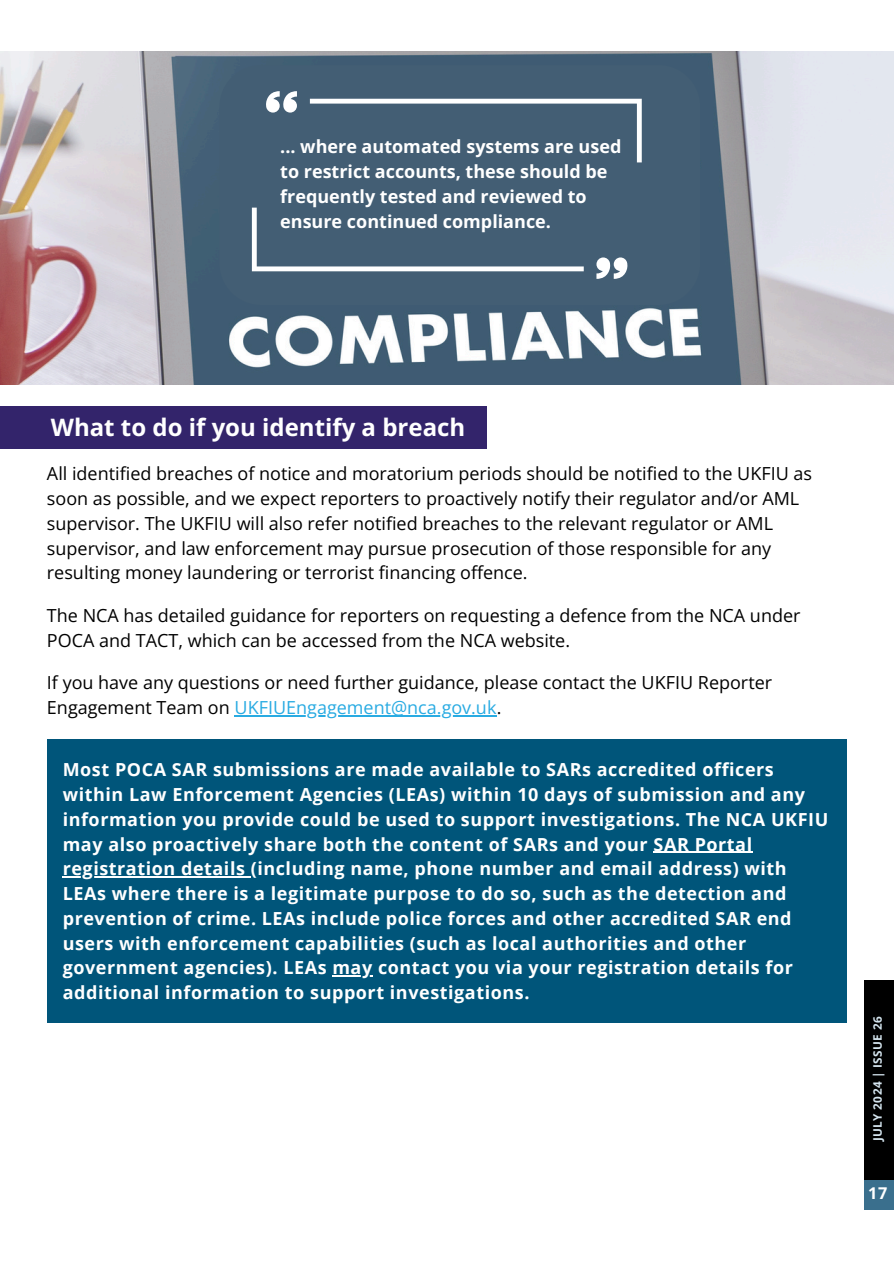
<style>
.page{position:relative;width:894px;height:1264px;background:#fff}
.page>*{position:absolute;margin:0;border:0;box-sizing:border-box;transform-origin:0 0}
.t1{font:700 24px "Open Sans";color:#fff}
.t2{font:700 18px/24.8px "Open Sans";letter-spacing:.03em;color:#fff}
.t3{font:18px/24.8px "Open Sans";color:#000}
.t4{font:700 18px/24.8px "Open Sans";color:#fff}
.t5{font:700 16.2px "Open Sans";color:#fff}
.t6{font:700 11.7px "Open Sans";letter-spacing:.03em;color:#d3e3ed}
.s1{color:#29abe2}
</style>
<div class="page">
<hr style="left:234px;top:715px;width:262px;height:1px;background:#29abe2">
<img style="left:0;top:51px;width:893px;height:333px">
<div style="left:0;top:406px;width:487px;height:43px;background:#33246b"></div>
<img style="left:864px;top:1180px;width:29px;height:30px">
<div style="left:864px;top:981px;width:29px;height:199px;background:#000"></div>
<div style="left:219px;top:66px;width:481px;height:239px;background:#435e74"></div>
<div style="left:47px;top:739px;width:799px;height:284px;background:#00557a"></div>
<p class="t4" style="left:280px;top:134px;width:342px">... where automated systems are used to restrict accounts, these should be frequently tested and reviewed to ensure continued compliance.</p>
<h2 class="t1" style="left:51px;top:410px;width:416px">What to do if you identify a breach</h2>
<h3 class="t3" style="left:47px;top:461px;width:766px">All identified breaches of notice and moratorium periods should be notified to the UKFIU as soon as possible, and we expect reporters to proactively notify their regulator and/or AML supervisor. The UKFIU will also refer notified breaches to the relevant regulator or AML supervisor, and law enforcement may pursue prosecution of those responsible for any resulting money laundering or terrorist financing offence.</h3>
<h1 class="t3" style="left:47px;top:602px;width:754px">The NCA has detailed guidance for reporters on requesting a defence from the NCA under<br>POCA and TACT, which can be accessed from the NCA website.</h1>
<h3 class="t3" style="left:47px;top:669px;width:726px">If you have any questions or need further guidance, please contact the UKFIU Reporter<br>Engagement Team on <span class="s1">UKFIUEngagement@nca.gov.uk</span>.</h3>
<h2 class="t2" style="left:63px;top:757px;width:766px">Most POCA SAR submissions are made available to SARs accredited officers within Law Enforcement Agencies (LEAs) within 10 days of submission and any information you provide could be used to support investigations. The NCA UKFIU may also proactively share both the content of SARs and your SAR Portal</h2>
<p class="t2" style="left:63px;top:856px;width:731px">registration details (including name, phone number and email address) with LEAs where there is a legitimate purpose to do so, such as the detection and prevention of crime. LEAs include police forces and other accredited SAR end users with enforcement capabilities (such as local authorities and other government agencies). LEAs may contact you via your registration details for</p>
<p class="t2" style="left:63px;top:979px;width:468px">additional information to support investigations.</p>
<p class="t6" style="left:869px;top:1140px;width:126px;rotate:-90deg">JULY 2024 | ISSUE 26</p>
<p class="t5" style="left:868px;top:1181px;width:20px">17</p>
</div>
